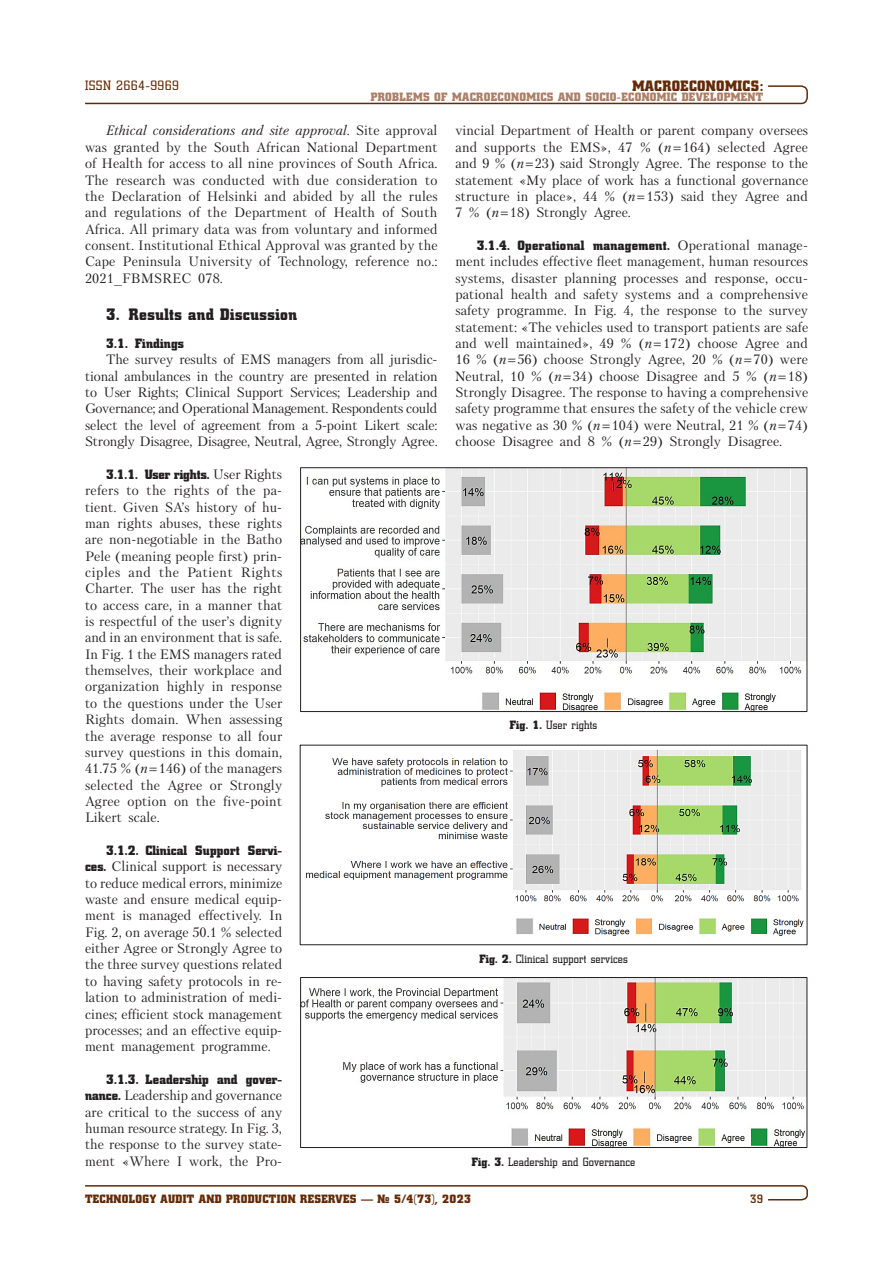
<style>
.page{position:relative;width:893px;height:1276px;background:#fff}
.page>*{position:absolute;margin:0;border:0;box-sizing:border-box;transform-origin:0 0}
.Заголовок_2{font:16.5px "Coliseum Black C";letter-spacing:.025em;color:#231f20}
.t1{font:15px "Coliseum Black C";letter-spacing:.025em;color:#642a06}
.Отсуп_англ{font:13.5px/16.4px "Petersburg C";letter-spacing:.005em;color:#231f20;text-align:justify}
.t2{font:13.5px "Coliseum C";letter-spacing:.03em;color:#642a06}
.Отсуп_англ-2{font:13.5px "Coliseum Black C";letter-spacing:.015em;color:#231f20}
.Подпись_рисунка{font:12px "Coliseum C";letter-spacing:.015em;color:#231f20}
.t3{font:12px "Coliseum Black C";letter-spacing:.025em;color:#ab7f67}
.t4{font:12px "Coliseum Black C";letter-spacing:.025em;color:#642a06}
.t5{font:700 12px "Coliseum C";color:#642a06}
.s1{font-style:italic}
.s2{font-family:"Coliseum Black C"}
</style>
<div class="page">
<svg style="left:85px;top:1185px;width:723px;height:16px"></svg>
<svg style="left:85px;top:85px;width:723px;height:20px"></svg>
<img style="left:302px;top:469px;width:503px;height:241px">
<div style="left:300px;top:467px;width:507px;height:245px;border:1px solid #231f20"></div>
<img style="left:306px;top:749px;width:498px;height:187px">
<div style="left:300px;top:745px;width:507px;height:200px;border:1px solid #231f20"></div>
<img style="left:302px;top:979px;width:503px;height:167px">
<div style="left:300px;top:977px;width:507px;height:171px;border:1px solid #231f20"></div>
<p class="t1" style="left:632px;top:77px;width:132px">MACROECONOMICS:</p>
<p class="t3" style="left:371px;top:90px;width:394px">PROBLEMS OF MACROECONOMICS AND SOCIO-ECONOMIC DEVELOPMENT</p>
<p class="t2" style="left:85px;top:78px;width:96px">ISSN 2664-9969</p>
<p class="Отсуп_англ" style="left:85px;top:122px;width:354px;text-indent:21px"><span class="s1">Ethical considerations and site approval.</span> Site approval was granted by the South African National Department of Health for access to all nine provinces of South Africa.<br>The research was conducted with due consideration to the Declaration of Helsinki and abided by all the rules and regulations of the Department of Health of South Africa. All primary data was from voluntary and informed consent. Institutional Ethical Approval was granted by the Cape Peninsula University of Technology, reference no.:<br>2021_FBMSREC 078.</p>
<p class="Заголовок_2" style="left:106px;top:305px;width:192px">3. Results and Discussion</p>
<p class="Отсуп_англ-2" style="left:106px;top:336px;width:79px">3.1. Findings</p>
<p class="Отсуп_англ" style="left:85px;top:351px;width:354px;text-indent:21px">The survey results of EMS managers from all jurisdic&shy;tional ambulances in the country are presented in relation to User Rights; Clinical Support Services; Leadership and Governance; and Operational Management. Respondents could select the level of agreement from a 5-point Likert scale:<br>Strongly Disagree, Disagree, Neutral, Agree, Strongly Agree.</p>
<p class="Отсуп_англ" style="left:85px;top:466px;width:199px;text-indent:21px"><span class="s2">3.1.1. User rights.</span> User Rights refers to the rights of the pa&shy;tient. Given SA’s history of hu&shy;man rights abuses, these rights are non-negotiable in the Batho Pele (meaning people first) prin&shy;ciples and the Patient Rights Charter. The user has the right to access care, in a manner that is respectful of the user’s dignity and in an environment that is safe.<br>In Fig. 1 the EMS managers rated themselves, their workplace and organization highly in response to the questions under the User Rights domain. When assessing the average response to all four survey questions in this domain, 41.75 % (<span class="s1">n</span> 146) of the managers selected the Agree or Strongly Agree option on the five-point Likert scale.</p>
<p class="Отсуп_англ" style="left:85px;top:842px;width:199px;text-indent:21px"><span class="s2">3.1.2. Clinical Support Servi&shy;ces.</span> Clinical support is necessary to reduce medical errors, minimize waste and ensure medical equip&shy;ment is managed effectively. In Fig. 2, on average 50.1 % selected either Agree or Strongly Agree to the three survey questions related to having safety protocols in re&shy;lation to administration of medi&shy;cines; efficient stock management processes; and an effective equip&shy;ment management programme.</p>
<p class="Отсуп_англ" style="left:85px;top:1071px;width:199px;text-indent:21px"><span class="s2">3.1.3. Leadership and gover&shy;nance.</span> Leadership and governance are critical to the success of any human resource strategy. In Fig. 3, the response to the survey state&shy;ment «Where I work, the Pro-</p>
<p class="Отсуп_англ" style="left:455px;top:122px;width:354px">vincial Department of Health or parent company oversees and supports the EMS», 47 % (<span class="s1">n</span> 164) selected Agree and 9 % (<span class="s1">n</span> 23) said Strongly Agree. The response to the statement «My place of work has a functional governance structure in place», 44 % (<span class="s1">n</span> 153) said they Agree and 7 % (<span class="s1">n</span> 18) Strongly Agree.</p>
<p class="Отсуп_англ" style="left:455px;top:237px;width:354px;text-indent:21px"><span class="s2">3.1.4. Operational management.</span> Operational manage&shy;ment includes effective fleet management, human resources systems, disaster planning processes and response, occu&shy;pational health and safety systems and a comprehensive safety programme. In Fig. 4, the response to the survey statement: «The vehicles used to transport patients are safe and well maintained», 49 % (<span class="s1">n</span> 172) choose Agree and 16 % (<span class="s1">n</span> 56) choose Strongly Agree, 20 % (<span class="s1">n</span> 70) were Neutral, 10 % (<span class="s1">n</span> 34) choose Disagree and 5 % (<span class="s1">n</span> 18)<br>Strongly Disagree. The response to having a comprehensive safety programme that ensures the safety of the vehicle crew was negative as 30 % (<span class="s1">n</span> 104) were Neutral, 21 % (<span class="s1">n</span> 74) choose Disagree and 8 % (<span class="s1">n</span> 29) Strongly Disagree.</p>
<p class="Подпись_рисунка" style="left:510px;top:718px;width:89px"><span class="s2">Fig. 1.</span> User rights</p>
<p class="Подпись_рисунка" style="left:479px;top:952px;width:150px"><span class="s2">Fig. 2.</span> Clinical support services</p>
<p class="Подпись_рисунка" style="left:472px;top:1155px;width:165px"><span class="s2">Fig. 3.</span> Leadership and Governance</p>
<p class="t4" style="left:85px;top:1191px;width:387px">TECHNOLOGY AUDIT AND PRODUCTION RESERVES — № 5/4(73), 2023</p>
<p class="t5" style="left:750px;top:1191px;width:14px">39</p>
</div>
